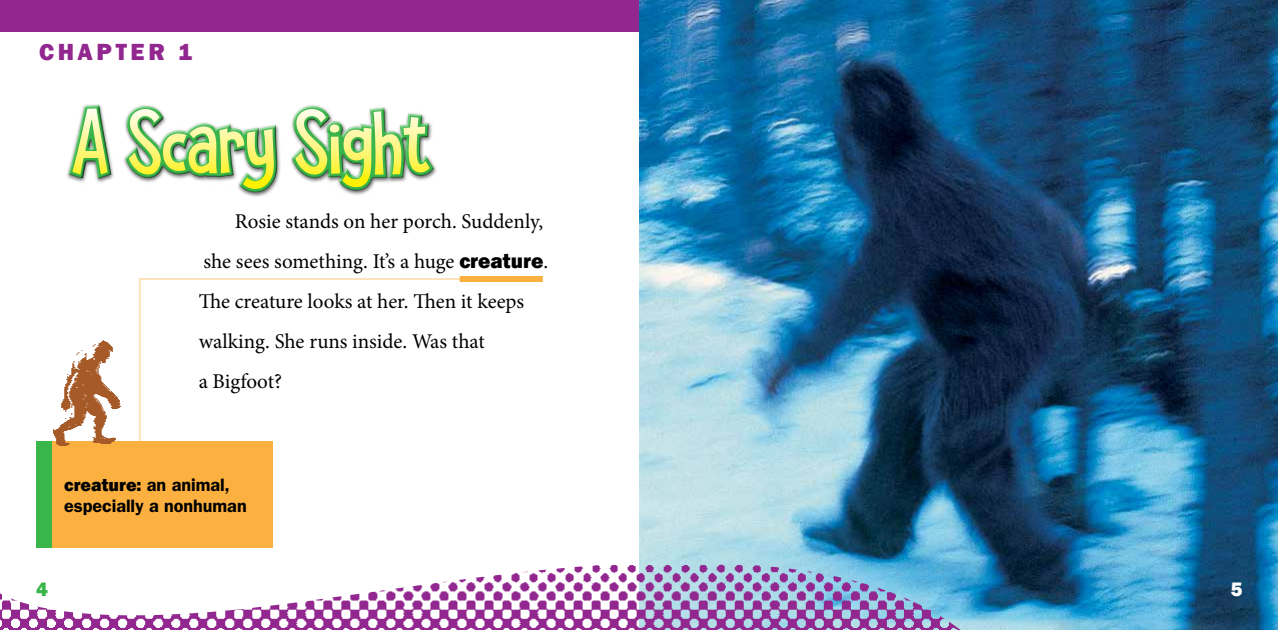
<style>
.page{position:relative;width:1278px;height:630px;background:#fff}
.page>*{position:absolute;margin:0;border:0;box-sizing:border-box;transform-origin:0 0}
.t1{font:800 24px "Franklin Gothic";letter-spacing:.15em;color:#92278f}
.t2{font:21px/40px "Minion Pro";color:#000}
.t3{font:800 20px "Franklin Gothic";color:#39b54a}
.t4{font:800 20px "Franklin Gothic";color:#fff}
.t5{font:600 18px/21.6px "Franklin Gothic";letter-spacing:-.005em;color:#000}
.s1{font-family:"Franklin Gothic";font-weight:800}
.s2{font-weight:800}
</style>
<div class="page">
<img style="left:639px;top:0;width:639px;height:627px">
<div style="left:36px;top:442px;width:236px;height:106px;background:#fbb040"></div>
<svg style="left:138px;top:277px;width:322px;height:166px"></svg>
<div style="left:36px;top:442px;width:15px;height:106px;background:#39b54a"></div>
<div style="left:460px;top:276px;width:83px;height:6px;background:#fbb040"></div>
<div style="left:66px;top:104px;width:370px;height:91px;background:#000;opacity:.75"></div>
<img style="left:49px;top:340px;width:74px;height:110px">
<img style="left:0;top:564px;width:961px;height:66px">
<div style="left:0;top:0;width:639px;height:31px;background:#92278f"></div>
<p class="t1" style="left:39px;top:37px;width:155px">CHAPTER 1</p>
<p class="t2" style="left:199px;top:201px;width:351px;text-indent:36px">Rosie stands on her porch. Suddenly, she sees something. It’s a huge <span class="s1">creature</span>.<br>The creature looks at her. Then it keeps walking. She runs inside. Was that<br>a Bigfoot?</p>
<p class="t5" style="left:64px;top:473px;width:184px"><span class="s2">creature:</span> an animal, especially a nonhuman</p>
<p class="t3" style="left:36px;top:576px;width:13px">4</p>
<p class="t4" style="left:1231px;top:576px;width:13px">5</p>
</div>
